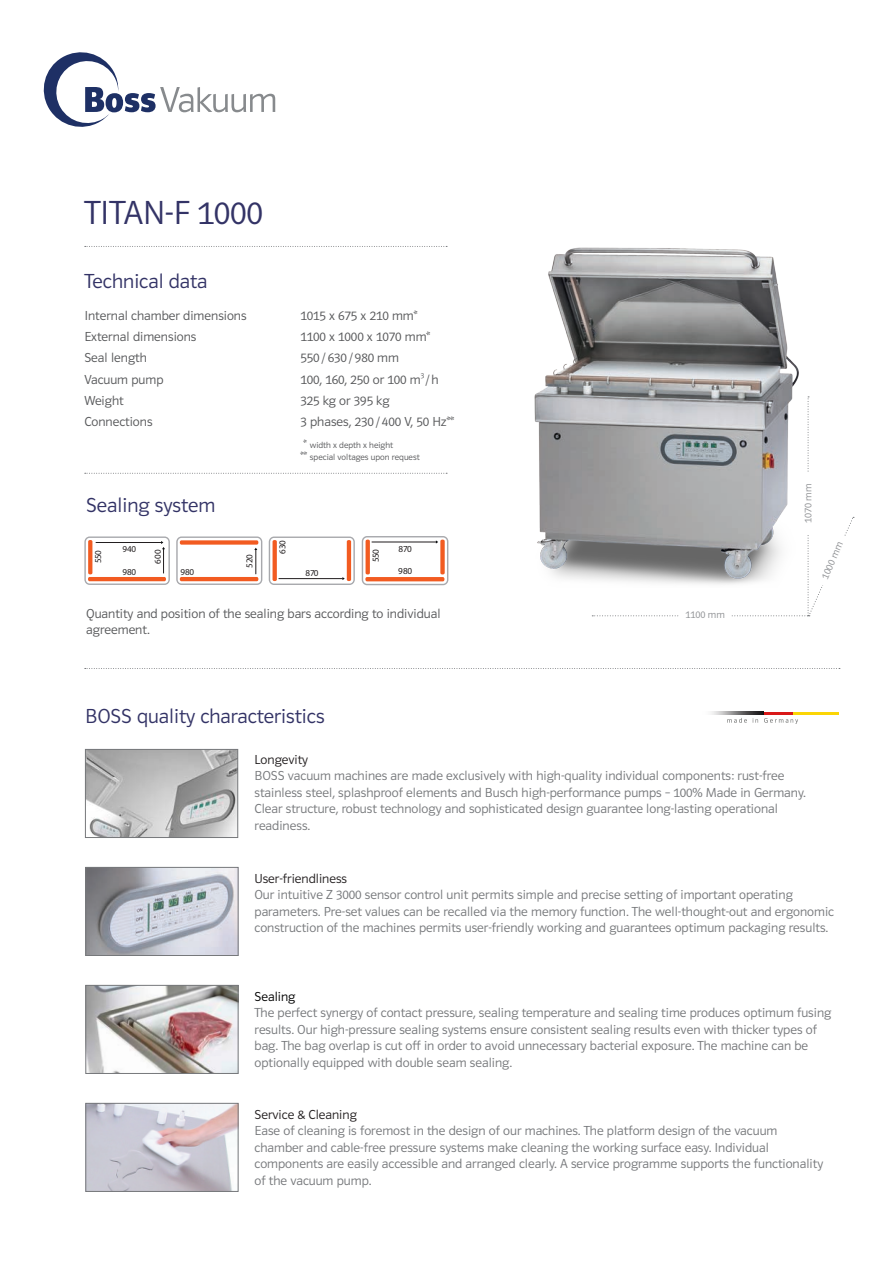
<style>
.page{position:relative;width:893px;height:1263px;background:#fff}
.page>*{position:absolute;margin:0;border:0;box-sizing:border-box;transform-origin:0 0}
.t1{font:34.5px "Polo 11 Leicht";color:#336}
.t2{font:21px "Polo 11 Leicht";color:#336}
.fließtext_9pt_ZAB13{font:13.5px/16.5px "Polo 11 Leicht";color:#76787b}
.fließtext_9pt_ZAB13-2{font:13.5px/16.5px "Polo 11 Leicht";color:#57585a}
.fließtext_9pt_ZAB13-3{font:13.5px "Polo 11 Leicht";color:#231f20}
.fließtext_9pt_ZAB13-4{font:13.5px "Polo 11 Leicht";color:#000}
.t3{font:10.5px "Polo 11 Leicht";color:#8f9194}
.t4{font:9.15px "Myriad Pro";letter-spacing:-.01em;color:#231f20}
.t5{font:9px "Polo 11 Leicht";color:#57585a}
.t6{font:9px "Myriad Pro";letter-spacing:-.005em;color:#231f20}
.s1{font-size:12px}
</style>
<div class="page">
<img style="left:534px;top:247px;width:276px;height:370px">
<svg style="left:44px;top:52px;width:231px;height:75px"></svg>
<svg style="left:85px;top:668px;width:755px;height:1px"></svg>
<svg style="left:85px;top:473px;width:362px;height:1px"></svg>
<svg style="left:85px;top:246px;width:362px;height:1px"></svg>
<div style="left:679px;top:609px;width:52px;height:16px;background:#fff"></div>
<svg style="left:592px;top:396px;width:262px;height:220px"></svg>
<div style="left:803px;top:473px;width:16px;height:61px;background:#fff"></div>
<svg style="left:84px;top:536px;width:86px;height:49px"></svg>
<svg style="left:176px;top:536px;width:86px;height:49px"></svg>
<svg style="left:269px;top:536px;width:86px;height:49px"></svg>
<svg style="left:362px;top:536px;width:86px;height:49px"></svg>
<svg style="left:727px;top:718px;width:20px;height:5px"></svg>
<svg style="left:753px;top:718px;width:5px;height:5px"></svg>
<svg style="left:764px;top:718px;width:34px;height:6px"></svg>
<hr style="left:778px;top:712px;width:60px;height:2px;background:#fbd505">
<hr style="left:763px;top:712px;width:30px;height:2px;background:#d91919">
<svg style="left:711px;top:712px;width:52px;height:2px"></svg>
<img style="left:87px;top:869px;width:149px;height:85px">
<div style="left:85px;top:867px;width:153px;height:89px;border:1px solid #76787b"></div>
<img style="left:87px;top:751px;width:149px;height:85px">
<div style="left:85px;top:749px;width:153px;height:89px;border:1px solid #76787b"></div>
<img style="left:87px;top:1105px;width:149px;height:85px">
<div style="left:85px;top:1103px;width:153px;height:89px;border:1px solid #76787b"></div>
<img style="left:87px;top:987px;width:149px;height:85px">
<div style="left:85px;top:985px;width:153px;height:89px;border:1px solid #76787b"></div>
<p class="t1" style="left:84px;top:194px;width:180px">TITAN-F 1000</p>
<p class="t2" style="left:84px;top:269px;width:125px">Technical data</p>
<p class="fließtext_9pt_ZAB13-2" style="left:84px;top:308px;width:164px">Internal chamber dimensions</p>
<p class="fließtext_9pt_ZAB13-2" style="left:300px;top:308px;width:119px">1015 x 675 x 210 mm*</p>
<p class="fließtext_9pt_ZAB13-2" style="left:84px;top:329px;width:114px">External dimensions</p>
<p class="fließtext_9pt_ZAB13-2" style="left:300px;top:329px;width:131px">1100 x 1000 x 1070 mm*</p>
<p class="fließtext_9pt_ZAB13-2" style="left:84px;top:350px;width:64px">Seal length</p>
<p class="fließtext_9pt_ZAB13-2" style="left:300px;top:350px;width:100px">550 / 630 / 980 mm</p>
<p class="fließtext_9pt_ZAB13-2" style="left:84px;top:371px;width:81px">Vacuum pump</p>
<p class="fließtext_9pt_ZAB13-2" style="left:300px;top:371px;width:140px">100, 160, 250 or 100 m<sup>3</sup>/h</p>
<p class="fließtext_9pt_ZAB13-2" style="left:84px;top:392px;width:41px">Weight</p>
<p class="fließtext_9pt_ZAB13-2" style="left:300px;top:392px;width:91px">325 kg or 395 kg</p>
<p class="fließtext_9pt_ZAB13-2" style="left:84px;top:413px;width:70px">Connections</p>
<p class="fließtext_9pt_ZAB13-2" style="left:300px;top:413px;width:155px">3 phases, 230 / 400 V, 50 Hz**</p>
<p class="t5" style="left:304px;top:440px;width:91px"><span class="s1">*</span> width x depth x height</p>
<p class="t5" style="left:300px;top:452px;width:121px"><span class="s1">**</span> special voltages upon request</p>
<p class="t2" style="left:86px;top:494px;width:131px">Sealing system</p>
<p class="t4" style="left:277px;top:554px;width:15px;rotate:-90deg">630</p>
<p class="t6" style="left:122px;top:543px;width:15px">940</p>
<p class="t6" style="left:93px;top:563px;width:15px;rotate:-90deg">550</p>
<p class="t6" style="left:152px;top:564px;width:15px;rotate:-90deg">600</p>
<p class="t4" style="left:244px;top:568px;width:15px;rotate:-90deg">520</p>
<p class="t6" style="left:180px;top:566px;width:15px">980</p>
<p class="t6" style="left:305px;top:568px;width:15px">870</p>
<p class="t6" style="left:122px;top:566px;width:15px">980</p>
<p class="t4" style="left:370px;top:562px;width:15px;rotate:-90deg">550</p>
<p class="t4" style="left:399px;top:543px;width:15px">870</p>
<p class="t4" style="left:398px;top:566px;width:15px">980</p>
<p class="fließtext_9pt_ZAB13-2" style="left:86px;top:605px;width:356px">Quantity and position of the sealing bars according to individual agreement.</p>
<p class="t3" style="left:685px;top:609px;width:41px">1100 mm</p>
<p class="t3" style="left:802px;top:523px;width:41px;rotate:-90deg">1070 mm</p>
<p class="t3" style="left:819px;top:576px;width:41px;rotate:-66deg">1000 mm</p>
<p class="t2" style="left:85px;top:704px;width:241px">BOSS quality characteristics</p>
<p class="fließtext_9pt_ZAB13-3" style="left:254px;top:752px;width:55px">Longevity</p>
<p class="fließtext_9pt_ZAB13" style="left:254px;top:768px;width:553px">BOSS vacuum machines are made exclusively with high-quality individual components: rust-free stainless steel, splashproof elements and Busch high-performance pumps – 100% Made in Germany.<br>Clear structure, robust technology and sophisticated design guarantee long-lasting operational readiness.</p>
<p class="fließtext_9pt_ZAB13-3" style="left:254px;top:871px;width:94px">User-friendliness</p>
<p class="fließtext_9pt_ZAB13" style="left:254px;top:886px;width:581px">Our intuitive Z 3000 sensor control unit permits simple and precise setting of important operating parameters. Pre-set values can be recalled via the memory function. The well-thought-out and ergonomic construction of the machines permits user-friendly working and guarantees optimum packaging results.</p>
<p class="fließtext_9pt_ZAB13-4" style="left:254px;top:989px;width:42px">Sealing</p>
<p class="fließtext_9pt_ZAB13" style="left:254px;top:1004px;width:578px">The perfect synergy of contact pressure, sealing temperature and sealing time produces optimum fusing results. Our high-pressure sealing systems ensure consistent sealing results even with thicker types of bag. The bag overlap is cut off in order to avoid unnecessary bacterial exposure. The machine can be optionally equipped with double seam sealing.</p>
<p class="fließtext_9pt_ZAB13-3" style="left:254px;top:1107px;width:104px">Service &amp; Cleaning</p>
<p class="fließtext_9pt_ZAB13" style="left:254px;top:1123px;width:570px">Ease of cleaning is foremost in the design of our machines. The platform design of the vacuum chamber and cable-free pressure systems make cleaning the working surface easy. Individual components are easily accessible and arranged clearly. A service programme supports the functionality of the vacuum pump.</p>
</div>
